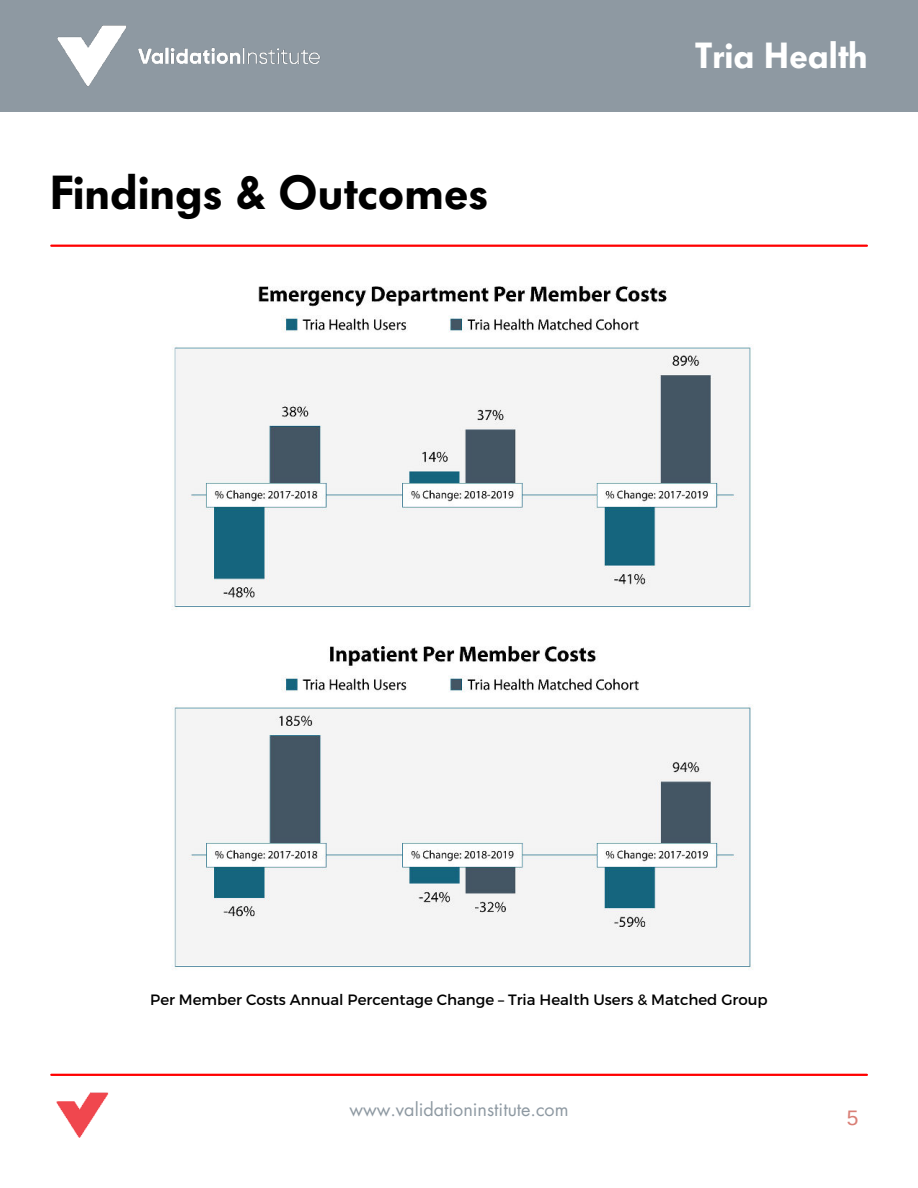
<style>
.page{position:relative;width:918px;height:1188px;background:#fff}
.page>*{position:absolute;margin:0;border:0;box-sizing:border-box;transform-origin:0 0}
.t1{font:600 47.25px "Futura BQ";color:#000}
.t2{font:600 36px "Futura BQ";color:#fff}
.t3{font:21px "Arimo";color:#d97f76}
.t4{font:18px "Futura LT";color:#8e99a2}
.t5{font:15px "Montserrat";color:#000}
</style>
<div class="page">
<div style="left:0;top:0;width:918px;height:111px;background:#8e99a2"></div>
<img style="left:57px;top:25px;width:264px;height:62px">
<hr style="left:51px;top:1074px;width:816px;height:2px;background:#f00">
<img style="left:56px;top:1092px;width:53px;height:46px">
<hr style="left:51px;top:245px;width:816px;height:2px;background:#f00">
<img style="left:171px;top:286px;width:583px;height:324px">
<img style="left:172px;top:646px;width:581px;height:324px">
<h1 class="t1" style="left:50px;top:165px;width:440px">Findings &amp; Outcomes</h1>
<h2 class="t2" style="left:695px;top:35px;width:174px">Tria Health</h2>
<p class="t5" style="left:150px;top:991px;width:619px">Per Member Costs Annual Percentage Change – Tria Health Users &amp; Matched Group</p>
<p class="t4" style="left:349px;top:1098px;width:221px">www.validationinstitute.com</p>
<h3 class="t3" style="left:847px;top:1105px;width:13px">5</h3>
</div>
